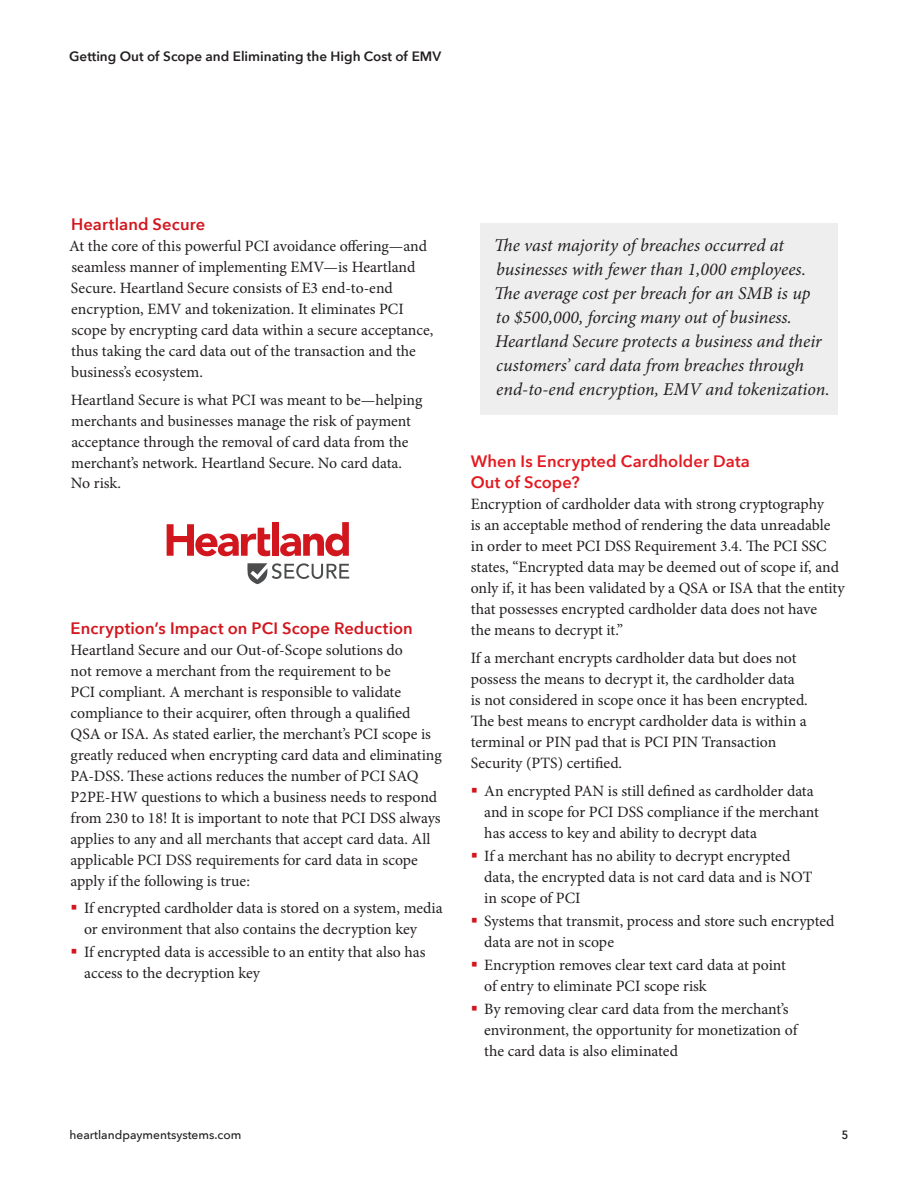
<style>
.page{position:relative;width:918px;height:1188px;background:#fff}
.page>*{position:absolute;margin:0;border:0;box-sizing:border-box;transform-origin:0 0}
.t1{font:italic 18px/24px "Minion Pro";letter-spacing:-.005em;color:#231f20}
.t2{font:600 16.5px "Avenir Next";letter-spacing:.005em;color:#d2161e}
.t3{font:600 16.5px/21px "Avenir Next";letter-spacing:.005em;color:#e21a21}
.t4{font:15.75px/21px "Minion Pro";color:#231f20}
.t5{font:600 13.5px "Avenir Next";color:#231f20}
.t6{font:500 12px "Avenir Next";color:#231f20}
.t7{font:600 12px "Avenir Next";color:#231f20;scale:.9 1}
</style>
<div class="page">
<svg style="left:167px;top:524px;width:103px;height:32px"></svg>
<div style="left:272px;top:522px;width:7px;height:34px;background:#d2161e"></div>
<svg style="left:280px;top:522px;width:69px;height:34px"></svg>
<svg style="left:247px;top:563px;width:102px;height:21px"></svg>
<div style="left:480px;top:224px;width:358px;height:191px;background:#eeeeef"></div>
<p class="t5" style="left:69px;top:48px;width:374px">Getting Out of Scope and Eliminating the High Cost of EMV</p>
<p class="t2" style="left:71px;top:214px;width:136px">Heartland Secure</p>
<p class="t4" style="left:69px;top:235px;width:366px">At the core of this powerful PCI avoidance offering—and seamless manner of implementing EMV—is Heartland Secure. Heartland Secure consists of E3 end-to-end encryption, EMV and tokenization. It eliminates PCI scope by encrypting card data within a secure acceptance, thus taking the card data out of the transaction and the business’s ecosystem.</p>
<p class="t4" style="left:71px;top:389px;width:353px">Heartland Secure is what PCI was meant to be—helping merchants and businesses manage the risk of payment acceptance through the removal of card data from the merchant’s network. Heartland Secure. No card data.<br>No risk.</p>
<p class="t2" style="left:71px;top:618px;width:344px">Encryption’s Impact on PCI Scope Reduction</p>
<p class="t4" style="left:71px;top:639px;width:373px">Heartland Secure and our Out-of-Scope solutions do<br>not remove a merchant from the requirement to be<br>PCI compliant. A merchant is responsible to validate compliance to their acquirer, often through a qualified QSA or ISA. As stated earlier, the merchant’s PCI scope is greatly reduced when encrypting card data and eliminating PA-DSS. These actions reduces the number of PCI SAQ P2PE-HW questions to which a business needs to respond from 230 to 18! It is important to note that PCI DSS always applies to any and all merchants that accept card data. All applicable PCI DSS requirements for card data in scope apply if the following is true:</p>
<p class="t4" style="left:84px;top:898px;width:360px">If encrypted cardholder data is stored on a system, media or environment that also contains the decryption key</p>
<p class="t4" style="left:84px;top:942px;width:343px">If encrypted data is accessible to an entity that also has access to the decryption key</p>
<p class="t1" style="left:494px;top:233px;width:337px">The vast majority of breaches occurred at businesses with fewer than 1,000 employees.<br>The average cost per breach for an SMB is up<br>to $500,000, forcing many out of business.<br>Heartland Secure protects a business and their customers’ card data from breaches through end-to-end encryption, EMV and tokenization.</p>
<p class="t3" style="left:471px;top:451px;width:281px">When Is Encrypted Cardholder Data<br>Out of Scope?</p>
<p class="t4" style="left:471px;top:494px;width:375px">Encryption of cardholder data with strong cryptography<br>is an acceptable method of rendering the data unreadable in order to meet PCI DSS Requirement 3.4. The PCI SSC states, “Encrypted data may be deemed out of scope if, and only if, it has been validated by a QSA or ISA that the entity that possesses encrypted cardholder data does not have<br>the means to decrypt it.”</p>
<p class="t4" style="left:471px;top:648px;width:339px">If a merchant encrypts cardholder data but does not possess the means to decrypt it, the cardholder data is not considered in scope once it has been encrypted.<br>The best means to encrypt cardholder data is within a terminal or PIN pad that is PCI PIN Transaction Security (PTS) certified.</p>
<p class="t4" style="left:484px;top:780px;width:336px">An encrypted PAN is still defined as cardholder data and in scope for PCI DSS compliance if the merchant has access to key and ability to decrypt data</p>
<p class="t4" style="left:484px;top:846px;width:330px">If a merchant has no ability to decrypt encrypted data, the encrypted data is not card data and is NOT in scope of PCI</p>
<p class="t4" style="left:484px;top:911px;width:352px">Systems that transmit, process and store such encrypted data are not in scope</p>
<p class="t4" style="left:484px;top:955px;width:303px">Encryption removes clear text card data at point of entry to eliminate PCI scope risk</p>
<p class="t4" style="left:484px;top:999px;width:315px">By removing clear card data from the merchant’s environment, the opportunity for monetization of the card data is also eliminated</p>
<p class="t6" style="left:69px;top:1128px;width:174px">heartlandpaymentsystems.com</p>
<p class="t7" style="left:842px;top:1128px;width:9px">5</p>
</div>
